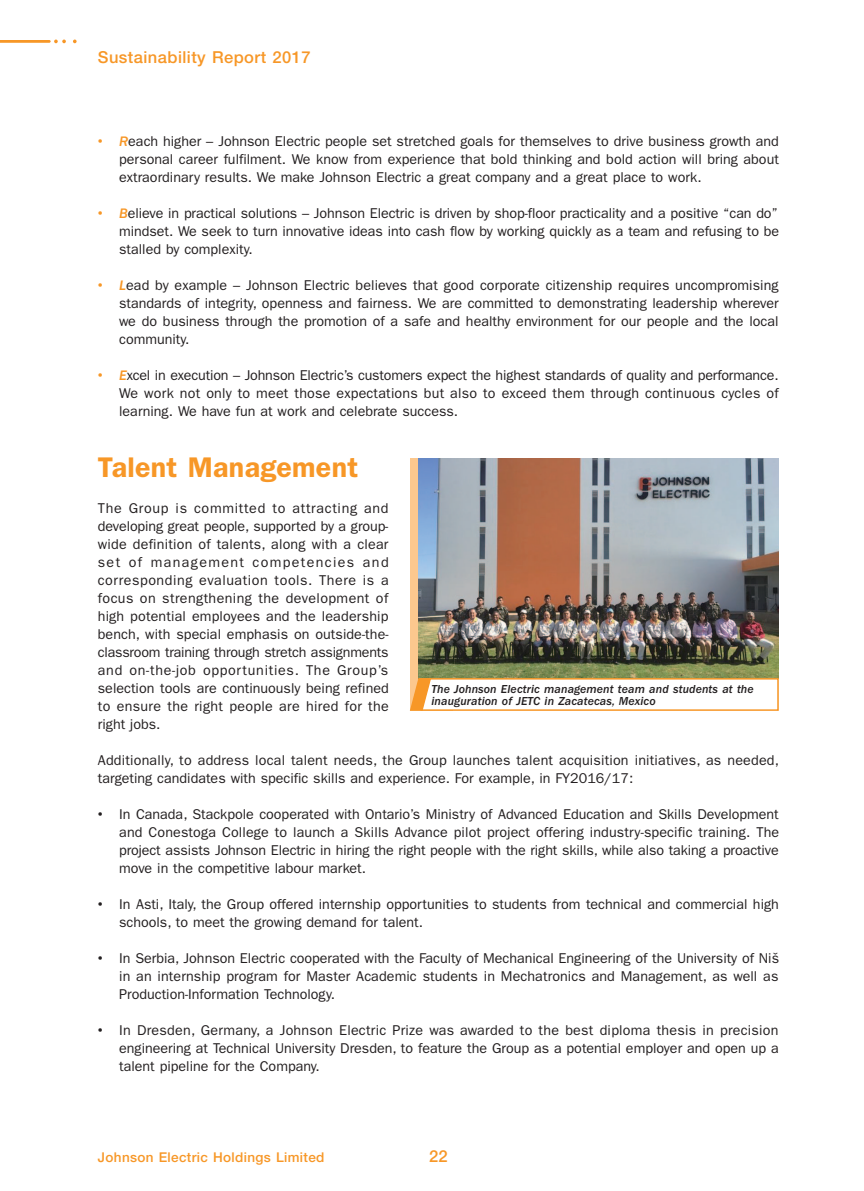
<style>
.page{position:relative;width:864px;height:1191px;background:#fff}
.page>*{position:absolute;margin:0;border:0;box-sizing:border-box;transform-origin:0 0}
.t1{font:600 28.5px "ITC Franklin Gothic Std";letter-spacing:.01em;color:#f79727}
.t2{font:500 16.5px "Helvetica Neue LT Std";letter-spacing:.025em;color:#f79727}
.t3{font:14.25px/18px "ITC Franklin Gothic Std";color:#231f20;text-align:justify}
.t4{font:500 13.5px "Helvetica Neue LT Std";letter-spacing:.025em;color:#f79727}
.t5{font:12px/12px "ITC Franklin Gothic Std Med It";letter-spacing:.01em;color:#231f20}
.s1{font-family:"Arial";color:#f79727}
.s2{font-family:"ITC Franklin Gothic Std Med It";color:#f79727}
.s3{font-family:"Arial"}
</style>
<div class="page">
<svg style="left:73px;top:40px;width:4px;height:3px"></svg>
<svg style="left:0;top:40px;width:66px;height:3px"></svg>
<div style="left:409px;top:458px;width:43px;height:253px;background:#fcc88e"></div>
<img style="left:418px;top:458px;width:360px;height:219px">
<svg style="left:409px;top:677px;width:370px;height:34px"></svg>
<p class="t2" style="left:98px;top:47px;width:214px">Sustainability Report 2017</p>
<p class="t3" style="left:119px;top:132px;width:661px;text-indent:-21px"><span class="s1">•</span> <span class="s2">R</span>each higher – Johnson Electric people set stretched goals for themselves to drive business growth and personal career fulfilment. We know from experience that bold thinking and bold action will bring about extraordinary results. We make Johnson Electric a great company and a great place to work.</p>
<p class="t3" style="left:119px;top:204px;width:661px;text-indent:-21px"><span class="s1">•</span> <span class="s2">B</span>elieve in practical solutions – Johnson Electric is driven by shop-floor practicality and a positive “can do” mindset. We seek to turn innovative ideas into cash flow by working quickly as a team and refusing to be stalled by complexity.</p>
<p class="t3" style="left:119px;top:276px;width:660px;text-indent:-21px"><span class="s1">•</span> <span class="s2">L</span>ead by example – Johnson Electric believes that good corporate citizenship requires uncompromising standards of integrity, openness and fairness. We are committed to demonstrating leadership wherever we do business through the promotion of a safe and healthy environment for our people and the local community.</p>
<p class="t3" style="left:119px;top:366px;width:660px;text-indent:-21px"><span class="s1">•</span> <span class="s2">E</span>xcel in execution – Johnson Electric’s customers expect the highest standards of quality and performance.<br>We work not only to meet those expectations but also to exceed them through continuous cycles of learning. We have fun at work and celebrate success.</p>
<p class="t1" style="left:98px;top:450px;width:262px">Talent Management</p>
<p class="t3" style="left:98px;top:499px;width:292px">The Group is committed to attracting and developing great people, supported by a group&shy;wide definition of talents, along with a clear set of management competencies and corresponding evaluation tools. There is a focus on strengthening the development of high potential employees and the leadership bench, with special emphasis on outside-the&shy;classroom training through stretch assignments and on-the-job opportunities. The Group’s selection tools are continuously being refined to ensure the right people are hired for the right jobs.</p>
<p class="t3" style="left:98px;top:751px;width:682px">Additionally, to address local talent needs, the Group launches talent acquisition initiatives, as needed, targeting candidates with specific skills and experience. For example, in FY2016/17:</p>
<p class="t3" style="left:119px;top:805px;width:661px;text-indent:-21px"><span class="s3">•</span> In Canada, Stackpole cooperated with Ontario’s Ministry of Advanced Education and Skills Development and Conestoga College to launch a Skills Advance pilot project offering industry-specific training. The project assists Johnson Electric in hiring the right people with the right skills, while also taking a proactive move in the competitive labour market.</p>
<p class="t3" style="left:119px;top:895px;width:661px;text-indent:-21px"><span class="s3">•</span> In Asti, Italy, the Group offered internship opportunities to students from technical and commercial high schools, to meet the growing demand for talent.</p>
<p class="t3" style="left:119px;top:949px;width:661px;text-indent:-21px"><span class="s3">•</span> In Serbia, Johnson Electric cooperated with the Faculty of Mechanical Engineering of the University of Niš in an internship program for Master Academic students in Mechatronics and Management, as well as Production-Information Technology.</p>
<p class="t3" style="left:119px;top:1021px;width:660px;text-indent:-21px"><span class="s3">•</span> In Dresden, Germany, a Johnson Electric Prize was awarded to the best diploma thesis in precision engineering at Technical University Dresden, to feature the Group as a potential employer and open up a talent pipeline for the Company.</p>
<p class="t5" style="left:431px;top:683px;width:323px">The Johnson Electric management team and students at the inauguration of JETC in Zacatecas, Mexico</p>
<p class="t4" style="left:98px;top:1149px;width:228px">Johnson Electric Holdings Limited</p>
<p class="t2" style="left:429px;top:1146px;width:20px">22</p>
</div>
